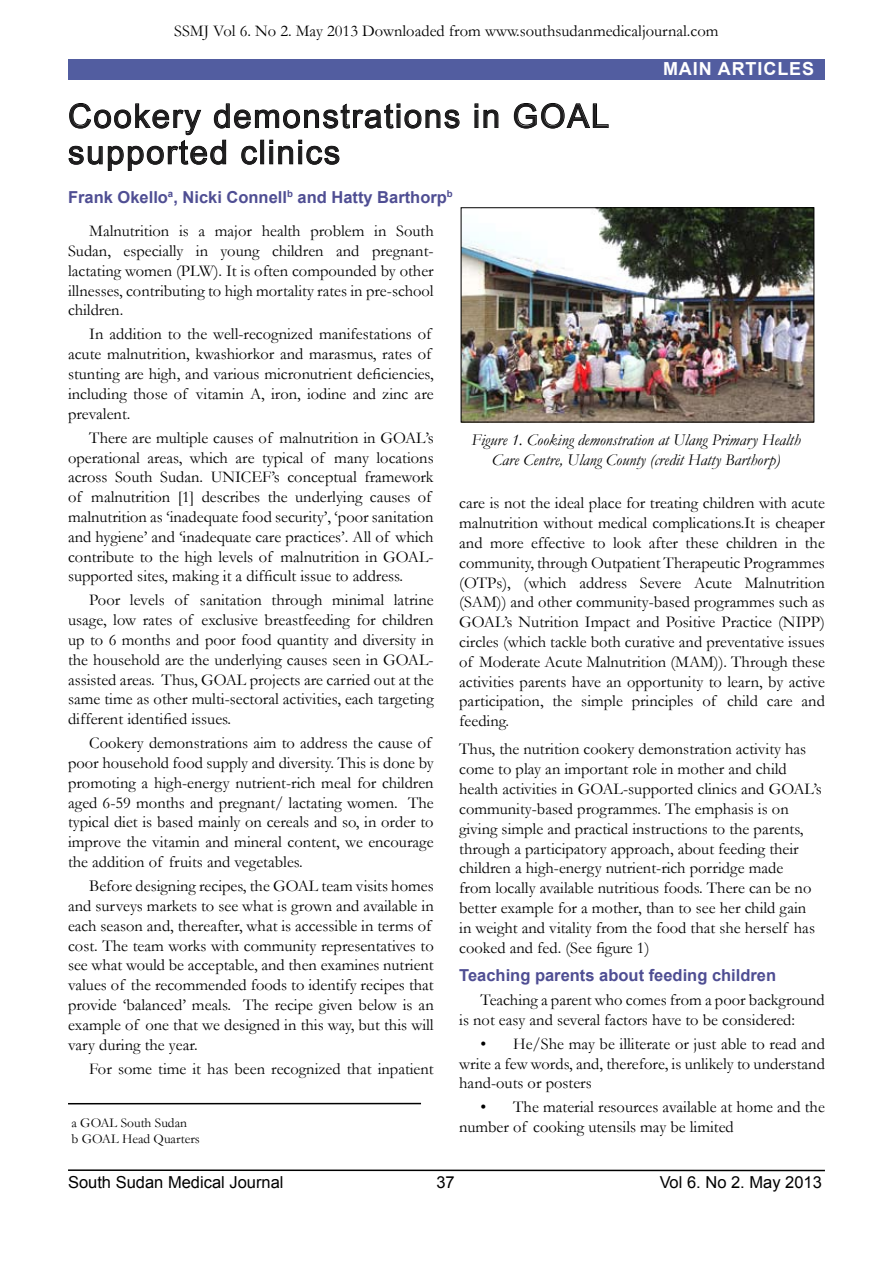
<style>
.page{position:relative;width:893px;height:1263px;background:#fff}
.page>*{position:absolute;margin:0;border:0;box-sizing:border-box;transform-origin:0 0}
.t1{font:33px/36.3px "Arial";letter-spacing:.05em;color:#1d1c1d}
.t2{font:700 18px "Arial";letter-spacing:.05em;color:#fff}
.t3{font:16.5px/19.8px "Garamond";color:#000}
.t4{font:italic 16.5px/19.8px "Garamond";color:#000;text-align:center}
.t5{font:700 16.5px "Arial";color:#4f4e93}
.t6{font:16.5px "Arial";color:#000}
.t7{font:13.5px/16.2px "Garamond";color:#000}
</style>
<div class="page">
<hr style="left:68px;top:1169px;width:757px;height:2px;background:#000">
<div style="left:68px;top:60px;width:757px;height:20px;background:#525da0"></div>
<svg style="left:475px;top:104px;width:24px;height:24px"></svg>
<svg style="left:514px;top:103px;width:95px;height:26px"></svg>
<svg style="left:68px;top:103px;width:392px;height:68px"></svg>
<hr style="left:68px;top:1103px;width:353px;height:1px;background:#000">
<img style="left:463px;top:209px;width:349px;height:211px">
<div style="left:461px;top:207px;width:353px;height:215px;border:1px solid #000"></div>
<p class="t3" style="left:174px;top:21px;width:546px">SSMJ Vol 6. No 2. May 2013 Downloaded from www.southsudanmedicaljournal.com</p>
<h1 class="t1" style="left:68px;top:98px;width:543px">Cookery demonstrations in GOAL supported clinics</h1>
<p class="t5" style="left:68px;top:186px;width:386px">Frank Okello<sup>a</sup>, Nicki Connell<sup>b</sup> and Hatty Barthorp<sup>b</sup></p>
<p class="t2" style="left:663px;top:56px;width:153px">MAIN ARTICLES</p>
<p class="t3" style="left:68px;top:221px;width:367px;text-align:justify;text-indent:21px">Malnutrition is a major health problem in South Sudan, especially in young children and pregnant&shy;lactating women (PLW). It is often compounded by other illnesses, contributing to high mortality rates in pre-school children.</p>
<p class="t3" style="left:68px;top:324px;width:367px;text-indent:21px">In addition to the well-recognized manifestations of acute malnutrition, kwashiorkor and marasmus, rates of stunting are high, and various micronutrient deficiencies, including those of vitamin A, iron, iodine and zinc are prevalent.</p>
<p class="t3" style="left:68px;top:427px;width:367px;text-indent:21px">There are multiple causes of malnutrition in GOAL’s operational areas, which are typical of many locations across South Sudan. UNICEF’s conceptual framework of malnutrition [1] describes the underlying causes of malnutrition as ‘inadequate food security’, ‘poor sanitation and hygiene’ and ‘inadequate care practices’. All of which contribute to the high levels of malnutrition in GOAL&shy;supported sites, making it a difficult issue to address.</p>
<p class="t3" style="left:68px;top:590px;width:367px;text-align:justify;text-indent:21px">Poor levels of sanitation through minimal latrine usage, low rates of exclusive breastfeeding for children up to 6 months and poor food quantity and diversity in the household are the underlying causes seen in GOAL&shy;assisted areas. Thus, GOAL projects are carried out at the same time as other multi-sectoral activities, each targeting different identified issues.</p>
<p class="t3" style="left:68px;top:733px;width:367px;text-indent:21px">Cookery demonstrations aim to address the cause of poor household food supply and diversity. This is done by promoting a high-energy nutrient-rich meal for children aged 6-59 months and pregnant/ lactating women. The typical diet is based mainly on cereals and so, in order to improve the vitamin and mineral content, we encourage the addition of fruits and vegetables.</p>
<p class="t3" style="left:68px;top:876px;width:367px;text-indent:21px">Before designing recipes, the GOAL team visits homes and surveys markets to see what is grown and available in each season and, thereafter, what is accessible in terms of cost. The team works with community representatives to see what would be acceptable, and then examines nutrient values of the recommended foods to identify recipes that provide ‘balanced’ meals. The recipe given below is an example of one that we designed in this way, but this will vary during the year.</p>
<p class="t3" style="left:89px;top:1058px;width:346px">For some time it has been recognized that inpatient</p>
<p class="t7" style="left:71px;top:1114px;width:130px">a GOAL South Sudan<br>b GOAL Head Quarters</p>
<p class="t4" style="left:472px;top:429px;width:330px">Figure 1. Cooking demonstration at Ulang Primary Health<br>Care Centre, Ulang County (credit Hatty Barthorp)</p>
<p class="t3" style="left:459px;top:493px;width:367px;text-align:justify">care is not the ideal place for treating children with acute malnutrition without medical complications.It is cheaper and more effective to look after these children in the community, through Outpatient Therapeutic Programmes (OTPs), (which address Severe Acute Malnutrition (SAM)) and other community-based programmes such as GOAL’s Nutrition Impact and Positive Practice (NIPP) circles (which tackle both curative and preventative issues of Moderate Acute Malnutrition (MAM)). Through these activities parents have an opportunity to learn, by active participation, the simple principles of child care and feeding.</p>
<p class="t3" style="left:459px;top:739px;width:364px">Thus, the nutrition cookery demonstration activity has come to play an important role in mother and child health activities in GOAL-supported clinics and GOAL’s community-based programmes. The emphasis is on giving simple and practical instructions to the parents, through a participatory approach, about feeding their children a high-energy nutrient-rich porridge made<br>from locally available nutritious foods. There can be no better example for a mother, than to see her child gain in weight and vitality from the food that she herself has cooked and fed. (See figure 1)</p>
<p class="t5" style="left:459px;top:964px;width:318px">Teaching parents about feeding children</p>
<p class="t3" style="left:459px;top:989px;width:367px;text-indent:21px">Teaching a parent who comes from a poor background is not easy and several factors have to be considered:</p>
<p class="t3" style="left:459px;top:1033px;width:367px;text-align:justify;text-indent:21px">• He/She may be illiterate or just able to read and write a few words, and, therefore, is unlikely to understand hand-outs or posters</p>
<p class="t3" style="left:459px;top:1097px;width:367px;text-indent:21px">• The material resources available at home and the number of cooking utensils may be limited</p>
<p class="t6" style="left:436px;top:1171px;width:20px">37</p>
<p class="t6" style="left:68px;top:1172px;width:217px">South Sudan Medical Journal</p>
<p class="t6" style="left:660px;top:1172px;width:164px">Vol 6. No 2. May 2013</p>
</div>
